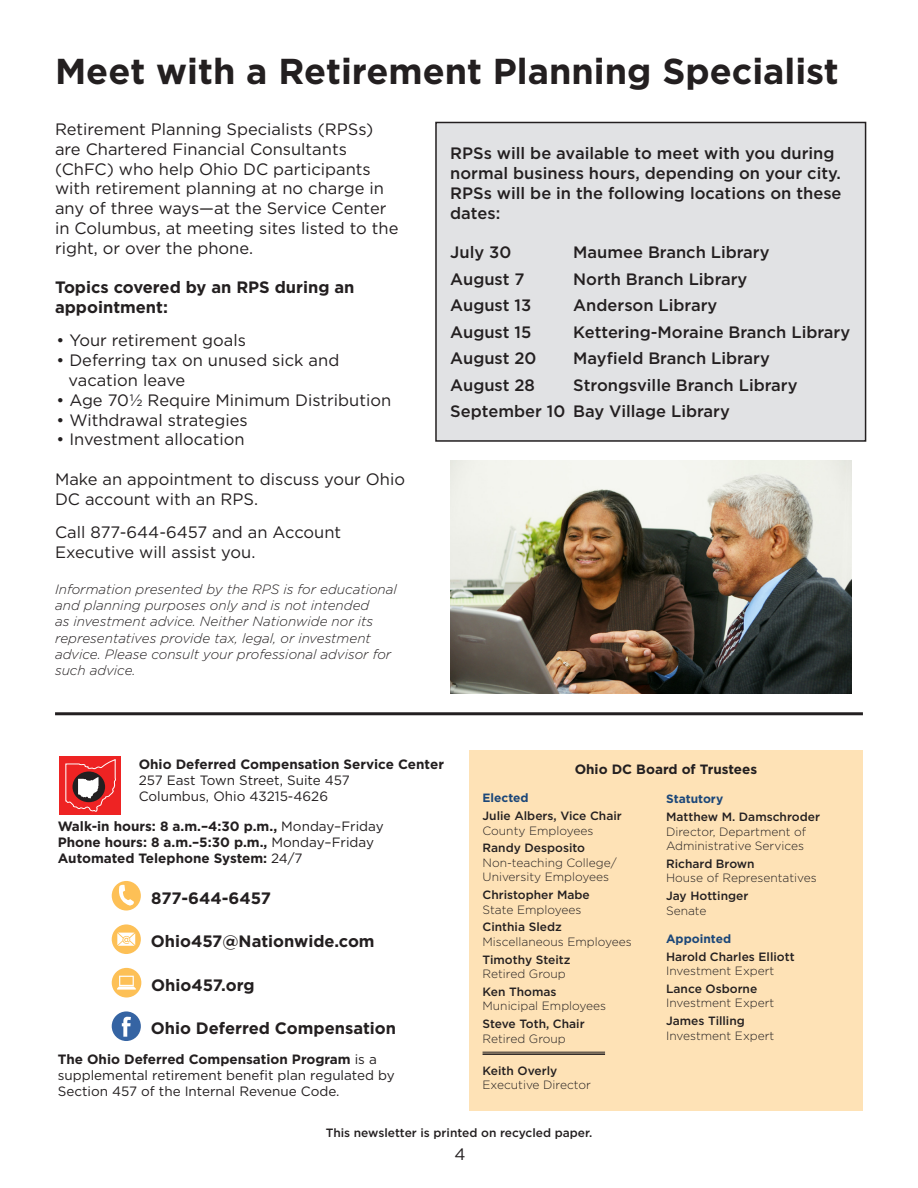
<style>
.page{position:relative;width:918px;height:1188px;background:#fff}
.page>*{position:absolute;margin:0;border:0;box-sizing:border-box;transform-origin:0 0}
.t1{font:700 36px "Gotham";color:#231f20}
.t2{font:16.5px/19.8px "Gotham";color:#231f20}
.t3{font:500 16.5px/19.8px "Gotham";color:#231f20}
.t4{font:700 16.5px/19.8px "Gotham";color:#231f20}
.t5{font:italic 300 13.5px/16.2px "Gotham";color:#231f20}
.t6{font:700 13.5px "Gotham";color:#231f20}
.t7{font:13.5px/16.2px "Gotham";color:#231f20}
.t8{font:300 12px "Gotham";color:#231f20}
.t9{font:500 12px "Gotham";color:#231f20}
.t10{font:700 12px "Gotham";color:#1c4779}
.s1{font-weight:400}
.s2{font-weight:700}
</style>
<div class="page">
<div style="left:112px;top:881px;width:29px;height:30px;background:#fdc056;border-radius:50%"></div>
<svg style="left:116px;top:884px;width:18px;height:22px"></svg>
<div style="left:112px;top:924px;width:29px;height:30px;background:#fdc056;border-radius:50%"></div>
<svg style="left:117px;top:933px;width:18px;height:13px"></svg>
<div style="left:112px;top:968px;width:29px;height:30px;background:#fdc056;border-radius:50%"></div>
<svg style="left:117px;top:976px;width:19px;height:14px"></svg>
<div style="left:112px;top:1011px;width:29px;height:30px;background:#3564a3;border-radius:50%"></div>
<svg style="left:122px;top:1017px;width:9px;height:20px"></svg>
<div style="left:59px;top:756px;width:62px;height:58px;background:#ee2323"></div>
<svg style="left:65px;top:759px;width:51px;height:53px"></svg>
<div style="left:469px;top:750px;width:394px;height:360px;background:#fee2b6"></div>
<hr style="left:483px;top:1052px;width:122px;height:1px;background:#231f20">
<hr style="left:483px;top:1053px;width:122px;height:2px;background:#231f20">
<hr style="left:55px;top:712px;width:808px;height:3px;background:#231f20">
<div style="left:436px;top:122px;width:430px;height:319px;background:#e1e2e4"></div>
<div style="left:435px;top:122px;width:431px;height:320px;border:2px solid #231f20"></div>
<img style="left:450px;top:461px;width:402px;height:232px">
<p class="t1" style="left:55px;top:47px;width:785px">Meet with a Retirement Planning Specialist</p>
<p class="t2" style="left:55px;top:119px;width:345px">Retirement Planning Specialists (RPSs) are Chartered Financial Consultants (ChFC) who help Ohio DC participants with retirement planning at no charge in any of three ways—at the Service Center in Columbus, at meeting sites listed to the right, or over the phone.</p>
<p class="t4" style="left:55px;top:277px;width:301px">Topics covered by an RPS during an appointment:</p>
<p class="t2" style="left:57px;top:330px;width:191px">• Your retirement goals</p>
<p class="t2" style="left:69px;top:350px;width:272px;text-indent:-12px">• Deferring tax on unused sick and vacation leave</p>
<p class="t2" style="left:57px;top:390px;width:336px">• Age 70½ Require Minimum Distribution</p>
<p class="t2" style="left:57px;top:410px;width:193px">• Withdrawal strategies</p>
<p class="t2" style="left:57px;top:429px;width:189px">• Investment allocation</p>
<p class="t2" style="left:55px;top:469px;width:352px">Make an appointment to discuss your Ohio<br>DC account with an RPS.</p>
<p class="t2" style="left:55px;top:522px;width:288px">Call 877-644-6457 and an Account<br>Executive will assist you.</p>
<p class="t5" style="left:55px;top:581px;width:343px">Information presented by the RPS is for educational and planning purposes only and is not intended<br>as investment advice. Neither Nationwide nor its representatives provide tax, legal, or investment advice. Please consult your professional advisor for such advice.</p>
<p class="t3" style="left:450px;top:143px;width:393px">RPSs will be available to meet with you during normal business hours, depending on your city.<br>RPSs will be in the following locations on these dates:</p>
<p class="t3" style="left:450px;top:242px;width:63px">July 30</p>
<p class="t3" style="left:573px;top:242px;width:198px">Maumee Branch Library</p>
<p class="t3" style="left:450px;top:269px;width:76px">August 7</p>
<p class="t3" style="left:573px;top:269px;width:176px">North Branch Library</p>
<p class="t3" style="left:450px;top:295px;width:82px">August 13</p>
<p class="t3" style="left:573px;top:295px;width:146px">Anderson Library</p>
<p class="t3" style="left:450px;top:322px;width:83px">August 15</p>
<p class="t3" style="left:573px;top:322px;width:278px">Kettering-Moraine Branch Library</p>
<p class="t3" style="left:450px;top:348px;width:88px">August 20</p>
<p class="t3" style="left:573px;top:348px;width:198px">Mayfield Branch Library</p>
<p class="t3" style="left:450px;top:375px;width:86px">August 28</p>
<p class="t3" style="left:573px;top:375px;width:226px">Strongsville Branch Library</p>
<p class="t3" style="left:450px;top:402px;width:281px">September 10 Bay Village Library</p>
<p class="t6" style="left:139px;top:755px;width:307px">Ohio Deferred Compensation Service Center</p>
<p class="t7" style="left:139px;top:772px;width:213px">257 East Town Street, Suite 457</p>
<p class="t7" style="left:139px;top:788px;width:191px">Columbus, Ohio 43215-4626</p>
<p class="t6" style="left:58px;top:817px;width:328px">Walk-in hours: 8 a.m.–4:30 p.m., <span class="s1">Monday–Friday</span></p>
<p class="t6" style="left:58px;top:833px;width:318px">Phone hours: 8 a.m.–5:30 p.m., <span class="s1">Monday–Friday</span></p>
<p class="t6" style="left:58px;top:850px;width:246px">Automated Telephone System: <span class="s1">24/7</span></p>
<p class="t4" style="left:151px;top:888px;width:121px">877-644-6457</p>
<p class="t4" style="left:151px;top:931px;width:225px">Ohio457@Nationwide.com</p>
<p class="t4" style="left:151px;top:975px;width:105px">Ohio457.org</p>
<p class="t4" style="left:151px;top:1018px;width:247px">Ohio Deferred Compensation</p>
<p class="t7" style="left:58px;top:1051px;width:339px"><span class="s2">The Ohio Deferred Compensation Program</span> is a supplemental retirement benefit plan regulated by<br>Section 457 of the Internal Revenue Code.</p>
<p class="t6" style="left:575px;top:761px;width:184px">Ohio DC Board of Trustees</p>
<p class="t10" style="left:483px;top:790px;width:48px">Elected</p>
<p class="t9" style="left:483px;top:808px;width:141px">Julie Albers, Vice Chair</p>
<p class="t8" style="left:483px;top:823px;width:112px">County Employees</p>
<p class="t9" style="left:483px;top:840px;width:104px">Randy Desposito</p>
<p class="t8" style="left:483px;top:855px;width:136px">Non-teaching College/</p>
<p class="t8" style="left:483px;top:869px;width:128px">University Employees</p>
<p class="t9" style="left:483px;top:887px;width:109px">Christopher Mabe</p>
<p class="t8" style="left:483px;top:902px;width:100px">State Employees</p>
<p class="t9" style="left:483px;top:919px;width:81px">Cinthia Sledz</p>
<p class="t8" style="left:483px;top:934px;width:151px">Miscellaneous Employees</p>
<p class="t9" style="left:483px;top:952px;width:89px">Timothy Steitz</p>
<p class="t8" style="left:483px;top:966px;width:85px">Retired Group</p>
<p class="t9" style="left:483px;top:984px;width:76px">Ken Thomas</p>
<p class="t8" style="left:483px;top:999px;width:125px">Municipal Employees</p>
<p class="t9" style="left:483px;top:1016px;width:104px">Steve Toth, Chair</p>
<p class="t8" style="left:483px;top:1031px;width:85px">Retired Group</p>
<p class="t9" style="left:483px;top:1063px;width:76px">Keith Overly</p>
<p class="t8" style="left:483px;top:1078px;width:110px">Executive Director</p>
<p class="t10" style="left:666px;top:791px;width:59px">Statutory</p>
<p class="t9" style="left:666px;top:809px;width:155px">Matthew M. Damschroder</p>
<p class="t8" style="left:666px;top:824px;width:142px">Director, Department of</p>
<p class="t8" style="left:666px;top:838px;width:139px">Administrative Services</p>
<p class="t9" style="left:666px;top:856px;width:90px">Richard Brown</p>
<p class="t8" style="left:666px;top:871px;width:152px">House of Representatives</p>
<p class="t9" style="left:666px;top:888px;width:84px">Jay Hottinger</p>
<p class="t8" style="left:666px;top:903px;width:42px">Senate</p>
<p class="t10" style="left:666px;top:931px;width:67px">Appointed</p>
<p class="t9" style="left:666px;top:949px;width:130px">Harold Charles Elliott</p>
<p class="t8" style="left:666px;top:963px;width:110px">Investment Expert</p>
<p class="t9" style="left:666px;top:981px;width:93px">Lance Osborne</p>
<p class="t8" style="left:666px;top:996px;width:110px">Investment Expert</p>
<p class="t9" style="left:666px;top:1013px;width:80px">James Tilling</p>
<p class="t8" style="left:666px;top:1028px;width:110px">Investment Expert</p>
<p class="t9" style="left:326px;top:1125px;width:268px">This newsletter is printed on recycled paper.</p>
<p class="t2" style="left:454px;top:1144px;width:13px">4</p>
</div>
